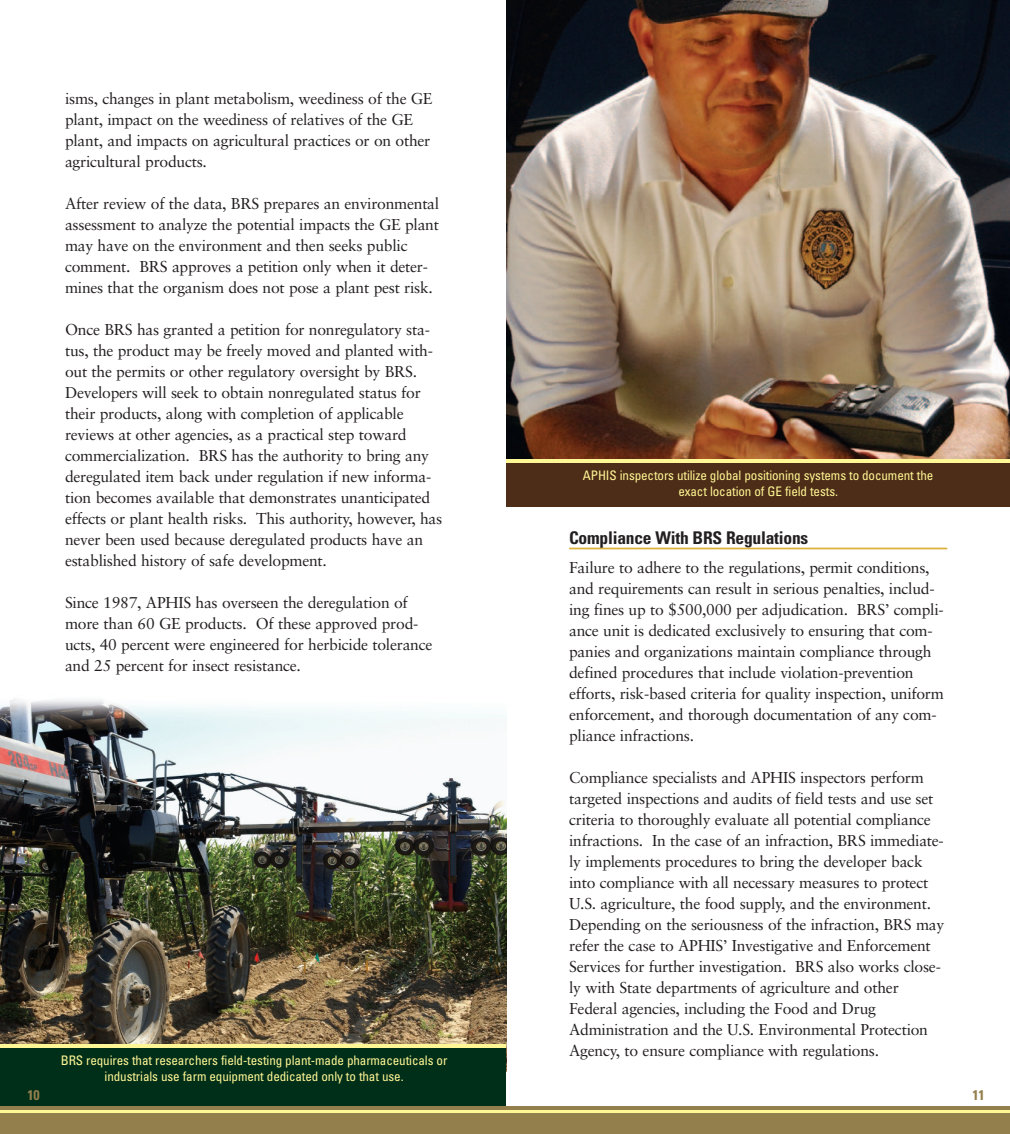
<style>
.page{position:relative;width:1010px;height:1134px;background:#fff}
.page>*{position:absolute;margin:0;border:0;box-sizing:border-box;transform-origin:0 0}
.t1{font:700 condensed 17.5px "Univers";letter-spacing:-.015em;color:#231f20}
.t2{font:15.75px/21px "Sabon";letter-spacing:-.015em;color:#231f20}
.t3{font:700 condensed 14px "Univers";color:#937f4c}
.t4{font:condensed 13.12px/15.8px "Univers";letter-spacing:-.01em;color:#fff695;text-align:center}
</style>
<div class="page">
<img style="left:0;top:0;width:1010px;height:1134px">
<p class="t2" style="left:65px;top:89px;width:369px">isms, changes in plant metabolism, weediness of the GE plant, impact on the weediness of relatives of the GE plant, and impacts on agricultural practices or on other agricultural products.</p>
<p class="t2" style="left:65px;top:194px;width:376px">After review of the data, BRS prepares an environmental assessment to analyze the potential impacts the GE plant may have on the environment and then seeks public comment. BRS approves a petition only when it deter&shy;mines that the organism does not pose a plant pest risk.</p>
<p class="t2" style="left:65px;top:320px;width:379px">Once BRS has granted a petition for nonregulatory sta&shy;tus, the product may be freely moved and planted with&shy;out the permits or other regulatory oversight by BRS.<br>Developers will seek to obtain nonregulated status for their products, along with completion of applicable reviews at other agencies, as a practical step toward commercialization. BRS has the authority to bring any deregulated item back under regulation if new informa&shy;tion becomes available that demonstrates unanticipated effects or plant health risks. This authority, however, has never been used because deregulated products have an established history of safe development.</p>
<p class="t2" style="left:65px;top:594px;width:369px">Since 1987, APHIS has overseen the deregulation of more than 60 GE products. Of these approved prod&shy;ucts, 40 percent were engineered for herbicide tolerance and 25 percent for insect resistance.</p>
<p class="t4" style="left:61px;top:1053px;width:388px">BRS requires that researchers field-testing plant-made pharmaceuticals or industrials use farm equipment dedicated only to that use.</p>
<p class="t4" style="left:583px;top:469px;width:352px">APHIS inspectors utilize global positioning systems to document the exact location of GE field tests.</p>
<p class="t1" style="left:569px;top:531px;width:241px">Compliance With BRS Regulations</p>
<p class="t2" style="left:569px;top:558px;width:376px">Failure to adhere to the regulations, permit conditions, and requirements can result in serious penalties, includ&shy;ing fines up to $500,000 per adjudication. BRS’ compli&shy;ance unit is dedicated exclusively to ensuring that com&shy;panies and organizations maintain compliance through defined procedures that include violation-prevention efforts, risk-based criteria for quality inspection, uniform enforcement, and thorough documentation of any com&shy;pliance infractions.</p>
<p class="t2" style="left:569px;top:768px;width:377px">Compliance specialists and APHIS inspectors perform targeted inspections and audits of field tests and use set criteria to thoroughly evaluate all potential compliance infractions. In the case of an infraction, BRS immediate&shy;ly implements procedures to bring the developer back into compliance with all necessary measures to protect U.S. agriculture, the food supply, and the environment.<br>Depending on the seriousness of the infraction, BRS may refer the case to APHIS’ Investigative and Enforcement Services for further investigation. BRS also works close&shy;ly with State departments of agriculture and other Federal agencies, including the Food and Drug Administration and the U.S. Environmental Protection Agency, to ensure compliance with regulations.</p>
<p class="t3" style="left:27px;top:1089px;width:14px">10</p>
<p class="t3" style="left:972px;top:1089px;width:14px">11</p>
</div>
